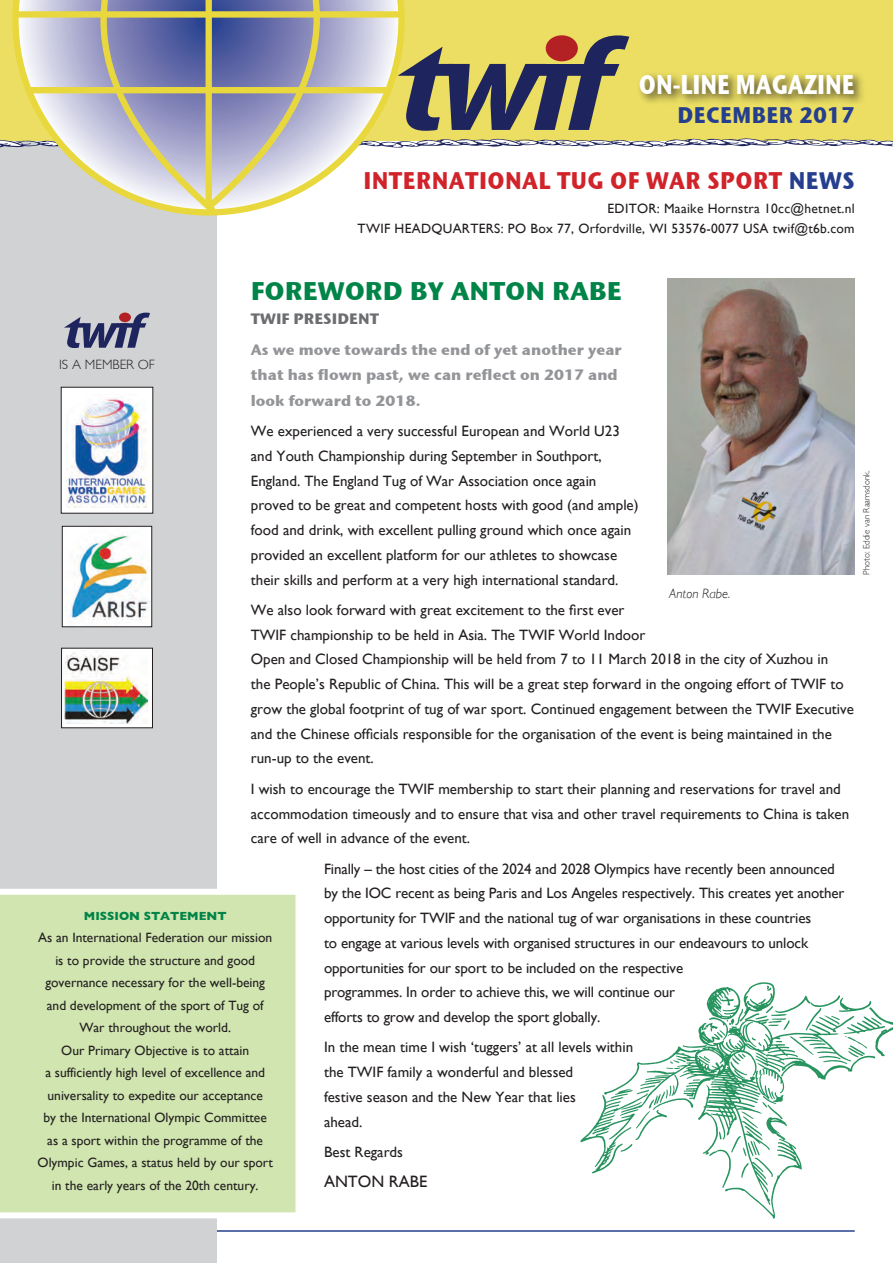
<style>
.page{position:relative;width:893px;height:1263px;background:#fff}
.page>*{position:absolute;margin:0;border:0;box-sizing:border-box;transform-origin:0 0}
.t1{font:700 27px "Stone Sans ITC";color:#fff;scale:.8 1}
.t2{font:700 25.5px "Stone Sans ITC";color:#008447}
.t3{font:700 24px "Stone Sans ITC";letter-spacing:.02em;color:#d1232a;scale:.9 1}
.t4{font:700 22.5px "Stone Sans ITC";letter-spacing:.02em;color:#253f8e;scale:.9 1}
.t5{font:16.5px "Gill Sans";color:#231f20}
.t6{font:15px/24.8px "Gill Sans";color:#231f20}
.t7{font:700 15px/25.5px "Stone Sans ITC";color:#939598}
.t8{font:700 15px "Stone Sans ITC";color:#6c6d70}
.t9{font:13.5px/22.5px "Gill Sans";color:#231f20;text-align:center}
.t10{font:13.5px "Gill Sans";letter-spacing:.02em;color:#231f20}
.t11{font:300 13.5px "Gill Sans";color:#231f20}
.t12{font:italic 300 13.5px "Gill Sans";color:#231f20}
.t13{font:700 12px "Gill Sans";color:#008447}
.t14{font:300 9px "Gill Sans";color:#231f20}
.s1{color:#253f8e}
</style>
<div class="page">
<hr style="left:82px;top:1230px;width:773px;height:2px;background:#253f8e">
<div style="left:0;top:13px;width:217px;height:1250px;background:#d1d2d4"></div>
<svg style="left:0;top:0;width:893px;height:216px"></svg>
<div style="left:61px;top:387px;width:92px;height:126px;background:#fff"></div>
<img style="left:66px;top:394px;width:80px;height:113px">
<img style="left:64px;top:528px;width:86px;height:97px">
<div style="left:62px;top:526px;width:90px;height:101px;border:1px solid #231f20"></div>
<div style="left:62px;top:648px;width:90px;height:80px;background:#fff"></div>
<div style="left:61px;top:648px;width:92px;height:80px;border:1px solid #231f20"></div>
<img style="left:63px;top:650px;width:84px;height:73px">
<svg style="left:64px;top:313px;width:86px;height:35px"></svg>
<div style="left:119px;top:313px;width:12px;height:9px;background:#b32125;border-radius:50%"></div>
<div style="left:0;top:889px;width:296px;height:329px;background:#d0e5af"></div>
<img style="left:668px;top:278px;width:187px;height:297px">
<svg style="left:580px;top:982px;width:313px;height:236px"></svg>
<h1 class="t1" style="left:639px;top:60px;width:271px">ON-LINE MAGAZINE</h1>
<p class="t4" style="left:677px;top:95px;width:198px">DECEMBER 2017</p>
<h3 class="t3" style="left:363px;top:159px;width:547px">INTERNATIONAL TUG OF WAR SPORT <span class="s1">NEWS</span></h3>
<p class="t10" style="left:608px;top:201px;width:249px">EDITOR: Maaike Hornstra 10cc@hetnet.nl</p>
<p class="t10" style="left:358px;top:220px;width:499px">TWIF HEADQUARTERS: PO Box 77, Orfordville, WI 53576-0077 USA twif@t6b.com</p>
<p class="t2" style="left:251px;top:269px;width:372px">FOREWORD BY ANTON RABE</p>
<p class="t8" style="left:251px;top:305px;width:130px">TWIF PRESIDENT</p>
<p class="t7" style="left:251px;top:336px;width:372px">As we move towards the end of yet another year that has flown past, we can reflect on 2017 and look forward to 2018.</p>
<p class="t6" style="left:251px;top:419px;width:370px">We experienced a very successful European and World U23</p>
<p class="t6" style="left:251px;top:443px;width:352px">and Youth Championship during September in Southport,</p>
<p class="t6" style="left:251px;top:468px;width:347px">England. The England Tug of War Association once again</p>
<p class="t6" style="left:251px;top:493px;width:389px">proved to be great and competent hosts with good (and ample) food and drink, with excellent pulling ground which once again provided an excellent platform for our athletes to showcase</p>
<p class="t6" style="left:251px;top:567px;width:369px">their skills and perform at a very high international standard.</p>
<p class="t6" style="left:251px;top:597px;width:605px">We also look forward with great excitement to the first ever<br>TWIF championship to be held in Asia. The TWIF World Indoor<br>Open and Closed Championship will be held from 7 to 11 March 2018 in the city of Xuzhou in<br>the People’s Republic of China. This will be a great step forward in the ongoing effort of TWIF to grow the global footprint of tug of war sport. Continued engagement between the TWIF Executive and the Chinese officials responsible for the organisation of the event is being maintained in the run-up to the event.</p>
<p class="t6" style="left:251px;top:776px;width:600px">I wish to encourage the TWIF membership to start their planning and reservations for travel and accommodation timeously and to ensure that visa and other travel requirements to China is taken care of well in advance of the event.</p>
<p class="t6" style="left:324px;top:856px;width:522px">Finally – the host cities of the 2024 and 2028 Olympics have recently been announced by the IOC recent as being Paris and Los Angeles respectively. This creates yet another opportunity for TWIF and the national tug of war organisations in these countries<br>to engage at various levels with organised structures in our endeavours to unlock opportunities for our sport to be included on the respective<br>programmes. In order to achieve this, we will continue our<br>efforts to grow and develop the sport globally.</p>
<p class="t6" style="left:324px;top:1035px;width:311px">In the mean time I wish ‘tuggers’ at all levels within the TWIF family a wonderful and blessed<br>festive season and the New Year that lies<br>ahead.</p>
<p class="t6" style="left:324px;top:1139px;width:80px">Best Regards</p>
<p class="t5" style="left:324px;top:1172px;width:105px">ANTON RABE</p>
<p class="t11" style="left:59px;top:354px;width:97px">IS A MEMBER OF</p>
<p class="t12" style="left:669px;top:586px;width:63px">Anton Rabe.</p>
<p class="t13" style="left:84px;top:906px;width:144px">MISSION STATEMENT</p>
<p class="t9" style="left:38px;top:926px;width:236px">As an International Federation our mission is to provide the structure and good governance necessary for the well-being and development of the sport of Tug of War throughout the world.</p>
<p class="t9" style="left:61px;top:1039px;width:189px">Our Primary Objective is to attain</p>
<p class="t9" style="left:45px;top:1061px;width:221px;text-align:left">a sufficiently high level of excellence and universality to expedite our acceptance</p>
<p class="t9" style="left:38px;top:1106px;width:237px">by the International Olympic Committee as a sport within the programme of the Olympic Games, a status held by our sport in the early years of the 20th century.</p>
<p class="t14" style="left:859px;top:575px;width:106px;rotate:-90deg">Photo: Eddie van Raamsdonk.</p>
</div>
